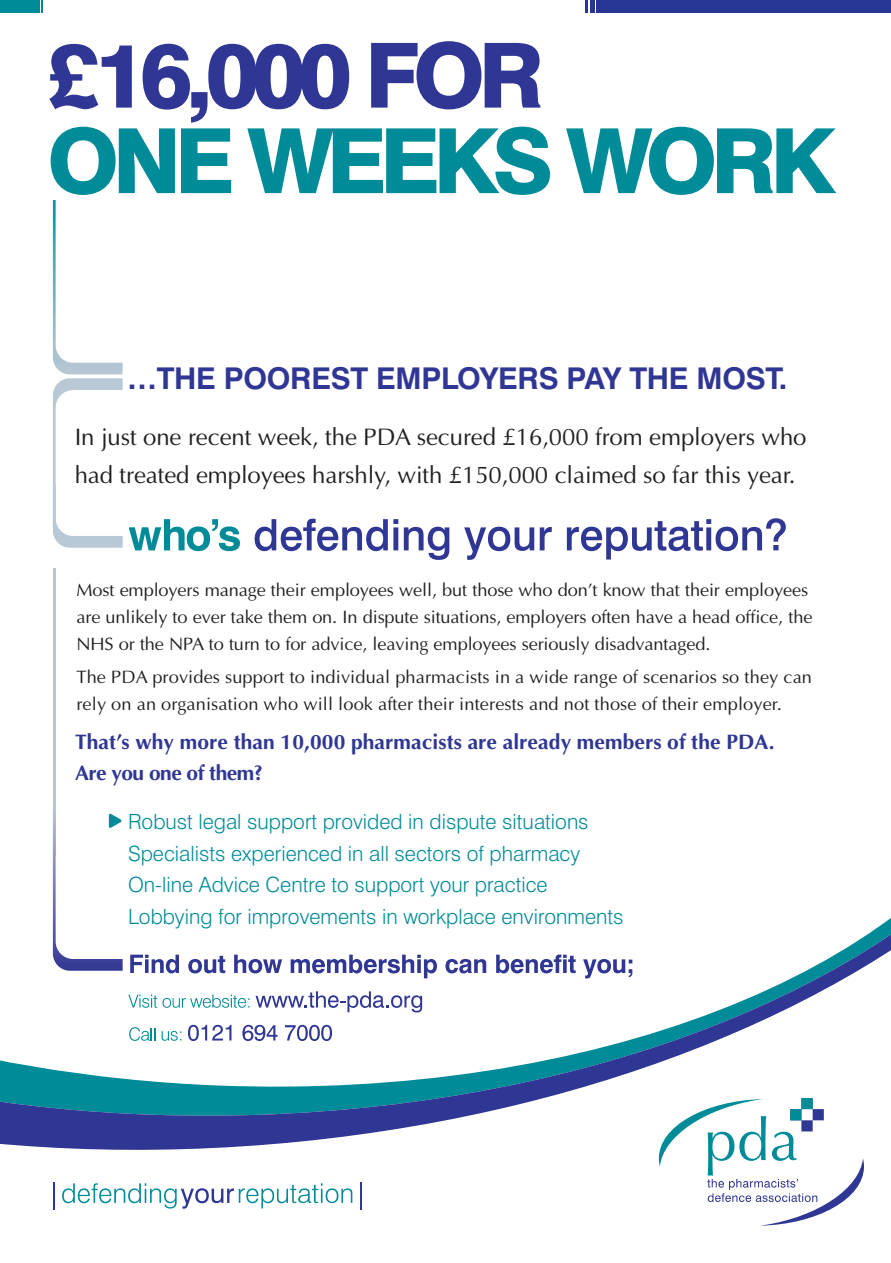
<style>
.page{position:relative;width:891px;height:1263px;background:#fff}
.page>*{position:absolute;margin:0;border:0;box-sizing:border-box;transform-origin:0 0}
.t1{font:800 90px "Swiss 721 BT";letter-spacing:-.075em;color:#008b98}
.t2{font:800 90px "Swiss 721 BT";letter-spacing:-.075em;color:#2f3694}
.t3{font:700 30px "Swiss 721 BT";letter-spacing:-.01em;color:#2f3694}
.t4{font:24px/37.5px "Optima";letter-spacing:-.005em;color:#231f20}
.t5{font:300 21px/31.5px "Swiss 721 BT";color:#008b98}
.t6{font:700 21px/31.7px "Optima";letter-spacing:.005em;color:#2f3694}
.t7{font:18px/27px "Optima";letter-spacing:-.005em;color:#231f20}
</style>
<div class="page">
<svg style="left:659px;top:1157px;width:205px;height:68px"></svg>
<svg style="left:54px;top:1182px;width:1px;height:27px"></svg>
<svg style="left:62px;top:1183px;width:290px;height:26px"></svg>
<svg style="left:360px;top:1182px;width:1px;height:27px"></svg>
<hr style="left:53px;top:568px;width:3px;height:107px;background:#b9c8d5">
<hr style="left:53px;top:657px;width:3px;height:198px;background:#b9c8d5">
<svg style="left:129px;top:519px;width:111px;height:32px"></svg>
<svg style="left:255px;top:519px;width:143px;height:32px"></svg>
<svg style="left:404px;top:527px;width:45px;height:33px"></svg>
<svg style="left:464px;top:527px;width:70px;height:33px"></svg>
<svg style="left:540px;top:527px;width:12px;height:23px"></svg>
<svg style="left:567px;top:518px;width:218px;height:41px"></svg>
<svg style="left:0;top:853px;width:891px;height:304px"></svg>
<svg style="left:53px;top:813px;width:70px;height:158px"></svg>
<svg style="left:53px;top:200px;width:70px;height:348px"></svg>
<div style="left:596px;top:0;width:295px;height:12px;background:#263692"></div>
<hr style="left:590px;top:0;width:4px;height:12px;background:#263692">
<svg style="left:585px;top:0;width:2px;height:12px"></svg>
<div style="left:0;top:0;width:40px;height:12px;background:#008b98"></div>
<svg style="left:41px;top:0;width:1px;height:12px"></svg>
<h1 class="t2" style="left:47px;top:43px;width:499px">£16,000 FOR</h1>
<h1 class="t1" style="left:47px;top:128px;width:790px">ONE WEEKS WORK</h1>
<h2 class="t3" style="left:127px;top:368px;width:662px">…THE POOREST EMPLOYERS PAY THE MOST.</h2>
<h3 class="t4" style="left:75px;top:418px;width:733px">In just one recent week, the PDA secured £16,000 from employers who had treated employees harshly, with £150,000 claimed so far this yea</h3>
<p class="t7" style="left:76px;top:576px;width:726px">Most employers manage their employ es we l, but those who don know that the employee</p>
<p class="t7" style="left:85px;top:603px;width:728px">re unlikely to ever take them on. In dispute situations, employers often have a head o fice, the</p>
<p class="t7" style="left:76px;top:630px;width:635px">NHS or the NPA to turn to for advice, leaving employees seriously disadvantaged.</p>
<p class="t7" style="left:76px;top:663px;width:737px">The PDA provides support to individual pharmacists in a wide range of scenarios so they can rely on an organisation who will look after their interest and not those of their employer.</p>
<p class="t6" style="left:75px;top:725px;width:695px">That’s why more than 10,000 pharmacists are already members of the PDA<br>Are you one of them?</p>
<p class="t5" style="left:128px;top:808px;width:497px">Robust legal support provided in dispute situations Specialists experienced in all sectors of pharmacy On-line Advice Centre to support your practice Lobbying for improvements in workplace environments</p>
</div>
